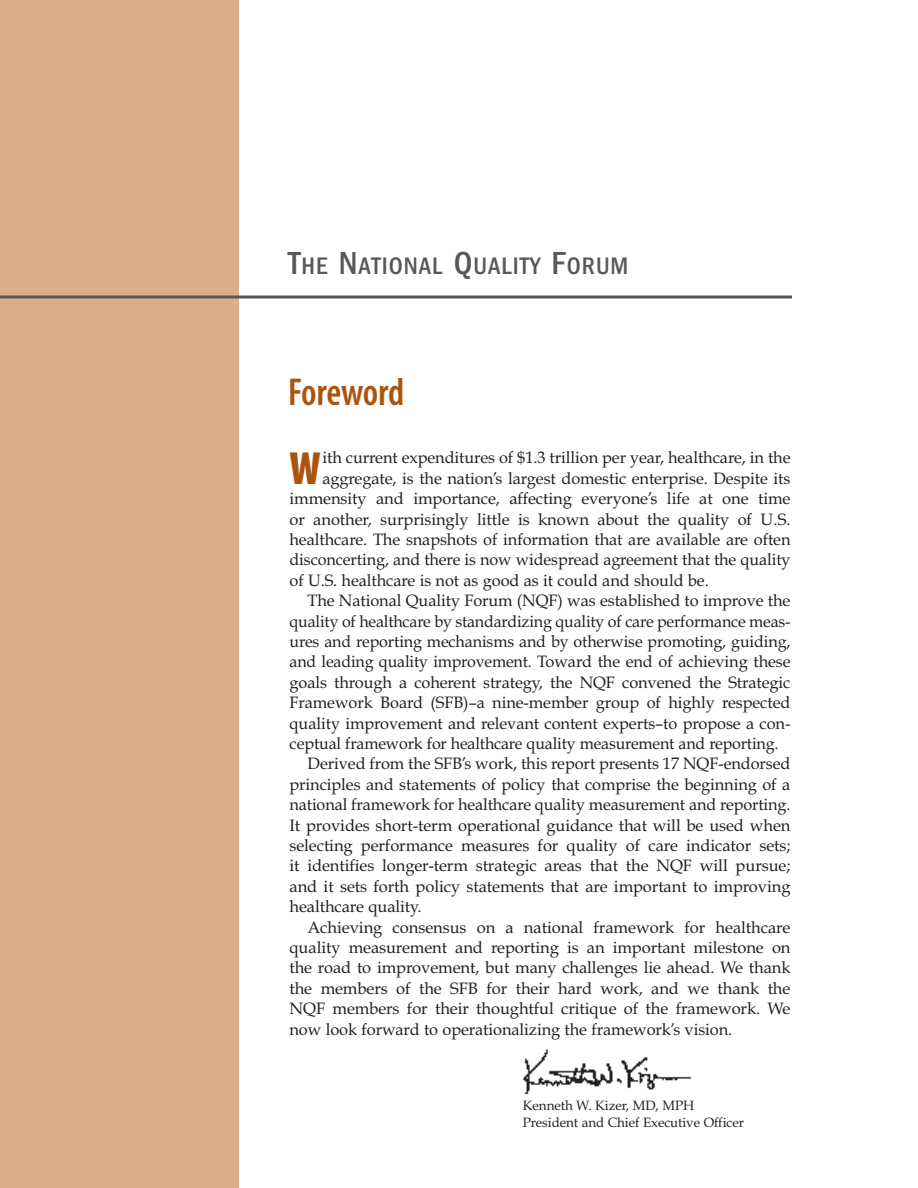
<style>
.page{position:relative;width:918px;height:1188px;background:#fff}
.page>*{position:absolute;margin:0;border:0;box-sizing:border-box;transform-origin:0 0}
.t1{font:46.8px "Myriad MM.830.300";color:#ab540e}
.t2{font:39px "Myriad MM.565.300";letter-spacing:-.01em;color:#ab540e}
.t3{font:500 condensed 24.75px "Franklin Gothic";letter-spacing:.04em;color:#57585a}
.t4{font:16.5px "Book Antiqua";letter-spacing:-.005em;color:#231f20}
.t5{font:13.5px/16.5px "Book Antiqua";letter-spacing:-.005em;color:#231f20}
.s1{font-size:33px}
</style>
<div class="page">
<div style="left:0;top:0;width:238px;height:1188px;background:#dbad88"></div>
<hr style="left:0;top:296px;width:792px;height:2px;background:#57585a">
<img style="left:523px;top:1049px;width:169px;height:46px">
<h3 class="t3" style="left:288px;top:258px;width:342px"><span class="s1">T</span>HE <span class="s1">N</span>ATIONAL <span class="s1">Q</span>UALITY <span class="s1">F</span>ORUM</h3>
<h2 class="t2" style="left:288px;top:378px;width:118px">Foreword</h2>
<h1 class="t1" style="left:290px;top:452px;width:33px">W</h1>
<p class="t4" style="left:322px;top:448px;width:470px">ith current expenditures of $1.3 trillion per year, healthcare, in the</p>
<p class="t4" style="left:322px;top:469px;width:469px">aggregate, is the nation’s largest domestic enterprise. Despite its</p>
<p class="t4" style="left:290px;top:489px;width:503px">immensity and importance, affecting everyone’s life at one time</p>
<p class="t4" style="left:290px;top:509px;width:503px">or another, surprisingly little is known about the quality of U.S.</p>
<p class="t4" style="left:290px;top:530px;width:503px">healthcare. The snapshots of information that are available are often</p>
<p class="t4" style="left:290px;top:550px;width:503px">disconcerting, and there is now widespread agreement that the quality</p>
<p class="t4" style="left:290px;top:571px;width:421px">of U.S. healthcare is not as good as it could and should be.</p>
<p class="t4" style="left:307px;top:591px;width:484px">The National Quality Forum (NQF) was established to improve the</p>
<p class="t4" style="left:290px;top:611px;width:502px">quality of healthcare by standardizing quality of care performance meas-</p>
<p class="t4" style="left:289px;top:632px;width:503px">ures and reporting mechanisms and by otherwise promoting, guiding,</p>
<p class="t4" style="left:289px;top:652px;width:503px">and leading quality improvement. Toward the end of achieving these</p>
<p class="t4" style="left:290px;top:673px;width:502px">goals through a coherent strategy, the NQF convened the Strategic</p>
<p class="t4" style="left:290px;top:693px;width:502px">Framework Board (SFB)–a nine-member group of highly respected</p>
<p class="t4" style="left:290px;top:713px;width:502px">quality improvement and relevant content experts–to propose a con-</p>
<p class="t4" style="left:290px;top:734px;width:490px">ceptual framework for healthcare quality measurement and reporting.</p>
<p class="t4" style="left:308px;top:754px;width:485px">Derived from the SFB’s work, this report presents 17 NQF-endorsed</p>
<p class="t4" style="left:289px;top:775px;width:502px">principles and statements of policy that comprise the beginning of a</p>
<p class="t4" style="left:290px;top:795px;width:503px">national framework for healthcare quality measurement and reporting.</p>
<p class="t4" style="left:290px;top:815px;width:502px">It provides short-term operational guidance that will be used when</p>
<p class="t4" style="left:290px;top:836px;width:502px">selecting performance measures for quality of care indicator sets;</p>
<p class="t4" style="left:289px;top:856px;width:503px">it identifies longer-term strategic areas that the NQF will pursue;</p>
<p class="t4" style="left:289px;top:877px;width:503px">and it sets forth policy statements that are important to improving</p>
<p class="t4" style="left:289px;top:897px;width:134px">healthcare quality.</p>
<p class="t4" style="left:307px;top:917px;width:484px">Achieving consensus on a national framework for healthcare</p>
<p class="t4" style="left:289px;top:938px;width:503px">quality measurement and reporting is an important milestone on</p>
<p class="t4" style="left:289px;top:958px;width:503px">the road to improvement, but many challenges lie ahead. We thank</p>
<p class="t4" style="left:289px;top:979px;width:502px">the members of the SFB for their hard work, and we thank the</p>
<p class="t4" style="left:289px;top:999px;width:502px">NQF members for their thoughtful critique of the framework. We</p>
<p class="t4" style="left:290px;top:1019px;width:444px">now look forward to operationalizing the framework’s vision.</p>
<p class="t5" style="left:523px;top:1098px;width:223px">Kenneth W. Kizer, MD, MPH<br>President and Chief Executive Officer</p>
</div>
